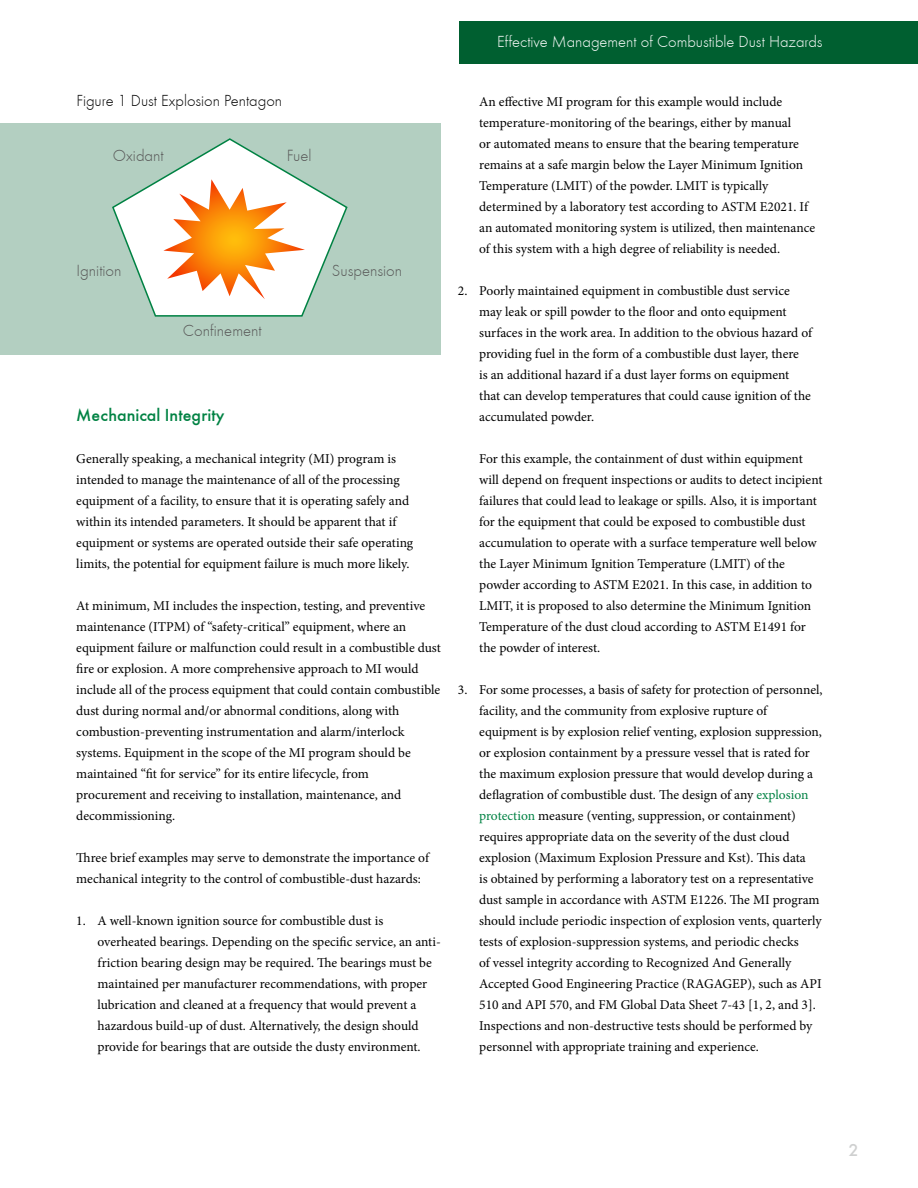
<style>
.page{position:relative;width:918px;height:1188px;background:#fff}
.page>*{position:absolute;margin:0;border:0;box-sizing:border-box;transform-origin:0 0}
.t1{font:18px "Futura T Medium";color:#008243}
.t2{font:18px "Futura T Medium";color:#cfd0d0}
.t3{font:16.65px "Futura T Light";color:#575656}
.t4{font:16.5px "Futura T Light";color:#fff}
.t5{font:16.5px "Futura T Light";color:#000}
.t6{font:13.5px/21px "Minion Pro";color:#000}
.s1{color:#008243}
</style>
<div class="page">
<div style="left:459px;top:21px;width:459px;height:43px;background:#005f30"></div>
<div style="left:0;top:123px;width:441px;height:231px;background:#b3cfc1"></div>
<svg style="left:112px;top:138px;width:236px;height:179px"></svg>
<p class="t5" style="left:77px;top:91px;width:207px">Figure 1 Dust Explosion Pentagon</p>
<p class="t3" style="left:113px;top:146px;width:52px">Oxidant</p>
<p class="t3" style="left:287px;top:146px;width:26px">Fuel</p>
<p class="t3" style="left:77px;top:262px;width:47px">Ignition</p>
<p class="t3" style="left:183px;top:321px;width:80px">Confinement</p>
<p class="t3" style="left:332px;top:262px;width:72px">Suspension</p>
<h1 class="t1" style="left:76px;top:404px;width:150px">Mechanical Integrity</h1>
<p class="t6" style="left:76px;top:448px;width:338px">Generally speaking, a mechanical integrity (MI) program is intended to manage the maintenance of all of the processing equipment of a facility, to ensure that it is operating safely and within its intended parameters. It should be apparent that if equipment or systems are operated outside their safe operating limits, the potential for equipment failure is much more likely.</p>
<p class="t6" style="left:76px;top:595px;width:366px">At minimum, MI includes the inspection, testing, and preventive maintenance (ITPM) of “safety-critical” equipment, where an equipment failure or malfunction could result in a combustible dust fire or explosion. A more comprehensive approach to MI would include all of the process equipment that could contain combustible dust during normal and/or abnormal conditions, along with combustion-preventing instrumentation and alarm/interlock systems. Equipment in the scope of the MI program should be maintained “fit for service” for its entire lifecycle, from procurement and receiving to installation, maintenance, and decommissioning.</p>
<p class="t6" style="left:76px;top:847px;width:354px">Three brief examples may serve to demonstrate the importance of mechanical integrity to the control of combustible-dust hazards:</p>
<p class="t6" style="left:98px;top:910px;width:345px;text-indent:-21px">1. A well-known ignition source for combustible dust is overheated bearings. Depending on the specific service, an anti&shy;friction bearing design may be required. The bearings must be maintained per manufacturer recommendations, with proper lubrication and cleaned at a frequency that would prevent a hazardous build-up of dust. Alternatively, the design should provide for bearings that are outside the dusty environment.</p>
<p class="t4" style="left:497px;top:33px;width:327px">Effective Management of Combustible Dust Hazards</p>
<p class="t6" style="left:479px;top:91px;width:338px">An effective MI program for this example would include temperature-monitoring of the bearings, either by manual<br>or automated means to ensure that the bearing temperature remains at a safe margin below the Layer Minimum Ignition Temperature (LMIT) of the powder. LMIT is typically determined by a laboratory test according to ASTM E2021. If an automated monitoring system is utilized, then maintenance of this system with a high degree of reliability is needed.</p>
<p class="t6" style="left:479px;top:280px;width:335px;text-indent:-21px">2. Poorly maintained equipment in combustible dust service may leak or spill powder to the floor and onto equipment surfaces in the work area. In addition to the obvious hazard of providing fuel in the form of a combustible dust layer, there<br>is an additional hazard if a dust layer forms on equipment that can develop temperatures that could cause ignition of the accumulated powder.</p>
<p class="t6" style="left:479px;top:448px;width:345px">For this example, the containment of dust within equipment will depend on frequent inspections or audits to detect incipient failures that could lead to leakage or spills. Also, it is important for the equipment that could be exposed to combustible dust accumulation to operate with a surface temperature well below the Layer Minimum Ignition Temperature (LMIT) of the powder according to ASTM E2021. In this case, in addition to LMIT, it is proposed to also determine the Minimum Ignition Temperature of the dust cloud according to ASTM E1491 for the powder of interest.</p>
<p class="t6" style="left:479px;top:680px;width:345px;text-indent:-21px">3. For some processes, a basis of safety for protection of personnel, facility, and the community from explosive rupture of equipment is by explosion relief venting, explosion suppression, or explosion containment by a pressure vessel that is rated for the maximum explosion pressure that would develop during a deflagration of combustible dust. The design of any <span class="s1">explosion protection</span> measure (venting, suppression, or containment) requires appropriate data on the severity of the dust cloud explosion (Maximum Explosion Pressure and Kst). This data<br>is obtained by performing a laboratory test on a representative dust sample in accordance with ASTM E1226. The MI program should include periodic inspection of explosion vents, quarterly tests of explosion-suppression systems, and periodic checks<br>of vessel integrity according to Recognized And Generally Accepted Good Engineering Practice (RAGAGEP), such as API 510 and API 570, and FM Global Data Sheet 7-43 [1, 2, and 3].<br>Inspections and non-destructive tests should be performed by personnel with appropriate training and experience.</p>
<h1 class="t2" style="left:848px;top:1139px;width:12px">2</h1>
</div>
